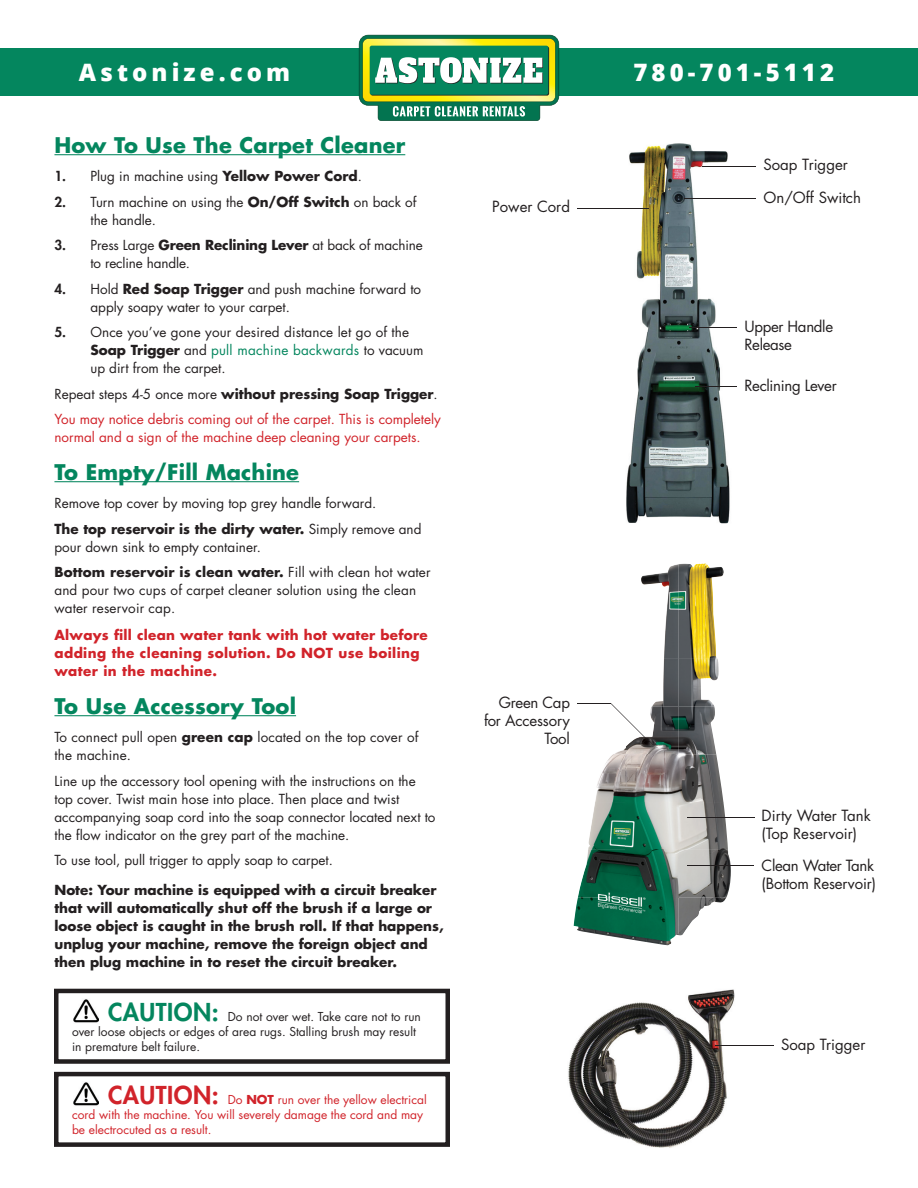
<style>
.page{position:relative;width:918px;height:1188px;background:#fff}
.page>*{position:absolute;margin:0;border:0;box-sizing:border-box;transform-origin:0 0}
.t1{font:800 24px "Open Sans";letter-spacing:.17em;color:#fff}
.t2{font:700 21px "Futura Std";letter-spacing:.01em;color:#04865e}
.t3{font:15px/18px "Futura Std";letter-spacing:-.01em;color:#231f20}
.t4{font:13.5px/18px "Futura Std";color:#231f20}
.t5{font:700 13.5px/18px "Futura Std";color:#231f20}
.t6{font:13.5px/25.5px "Futura Std";color:#d1232a}
.t7{font:700 13.5px/18px "Futura Std";letter-spacing:.03em;color:#d1232a}
.t8{font:12px/15px "Futura Std";color:#231f20}
.t9{font:12px/15px "Futura Std";color:#d1232a}
.s1{font-weight:800}
.s2{font-weight:700}
.s3{color:#04865e}
.s4{color:#231f20}
.s5{font-weight:700;color:#231f20}
.s6{font-weight:800;font-size:24px;color:#04865e}
.s7{font-weight:800;font-size:24px}
</style>
<div class="page">
<hr style="left:54px;top:154px;width:351px;height:1px;background:#04865e">
<hr style="left:54px;top:481px;width:245px;height:1px;background:#04865e">
<hr style="left:54px;top:715px;width:242px;height:1px;background:#04865e">
<div style="left:54px;top:989px;width:396px;height:75px;border:4px solid #231f20"></div>
<div style="left:54px;top:1072px;width:396px;height:75px;border:4px solid #231f20"></div>
<img style="left:73px;top:999px;width:26px;height:24px">
<img style="left:73px;top:1082px;width:26px;height:24px">
<img style="left:641px;top:563px;width:83px;height:48px">
<img style="left:664px;top:611px;width:54px;height:48px">
<img style="left:652px;top:659px;width:67px;height:48px">
<svg style="left:615px;top:747px;width:11px;height:7px"></svg>
<img style="left:626px;top:707px;width:90px;height:47px">
<img style="left:595px;top:754px;width:128px;height:48px">
<img style="left:588px;top:802px;width:140px;height:48px">
<img style="left:578px;top:850px;width:153px;height:48px">
<img style="left:574px;top:898px;width:52px;height:41px">
<img style="left:626px;top:898px;width:49px;height:47px">
<img style="left:678px;top:898px;width:48px;height:37px">
<img style="left:577px;top:143px;width:153px;height:380px">
<img style="left:568px;top:989px;width:167px;height:159px">
<hr style="left:578px;top:208px;width:71px;height:1px;background:#231f20">
<hr style="left:578px;top:703px;width:33px;height:1px;background:#231f20">
<svg style="left:611px;top:703px;width:37px;height:37px"></svg>
<hr style="left:684px;top:198px;width:72px;height:1px;background:#231f20">
<hr style="left:703px;top:166px;width:53px;height:1px;background:#231f20">
<hr style="left:687px;top:817px;width:67px;height:1px;background:#231f20">
<hr style="left:688px;top:866px;width:66px;height:1px;background:#231f20">
<hr style="left:715px;top:1045px;width:59px;height:1px;background:#231f20">
<hr style="left:690px;top:327px;width:47px;height:1px;background:#231f20">
<hr style="left:695px;top:386px;width:42px;height:1px;background:#231f20">
<div style="left:0;top:48px;width:918px;height:48px;background:#04865e"></div>
<svg style="left:359px;top:35px;width:200px;height:86px"></svg>
<h1 class="t1" style="left:79px;top:54px;width:213px">Astonize.com</h1>
<h1 class="t1" style="left:633px;top:54px;width:202px">780-701-5112</h1>
<h2 class="t2" style="left:54px;top:131px;width:352px">How To Use The Carpet Cleaner</h2>
<p class="t4" style="left:54px;top:167px;width:309px"><span class="s1">1.</span> Plug in machine using <span class="s2">Yellow Power Cord</span>.</p>
<p class="t4" style="left:90px;top:193px;width:328px;text-indent:-36px"><span class="s1">2.</span> Turn machine on using the <span class="s2">On/Off Switch</span> on back of the handle.</p>
<p class="t4" style="left:90px;top:236px;width:334px;text-indent:-36px"><span class="s1">3.</span> Press Large <span class="s2">Green Reclining Lever</span> at back of machine to recline handle.</p>
<p class="t4" style="left:90px;top:280px;width:332px;text-indent:-36px"><span class="s1">4.</span> Hold <span class="s2">Red Soap Trigger</span> and push machine forward to apply soapy water to your carpet.</p>
<p class="t4" style="left:90px;top:323px;width:334px;text-indent:-36px"><span class="s1">5.</span> Once you’ve gone your desired distance let go of the<br><span class="s2">Soap Trigger</span> and <span class="s3">pull machine backwards</span> to vacuum up dirt from the carpet.</p>
<p class="t6" style="left:54px;top:381px;width:388px"><span class="s4">Repeat steps 4-5 once more</span> <span class="s5">without pressing Soap Trigger</span><span class="s4">.<br></span>You may notice debris coming out of the carpet. This is completely</p>
<p class="t6" style="left:54px;top:425px;width:368px">normal and a sign of the machine deep cleaning your carpets.</p>
<h2 class="t2" style="left:54px;top:458px;width:246px">To Empty/Fill Machine</h2>
<p class="t4" style="left:54px;top:491px;width:369px;line-height:25.5px">Remove top cover by moving top grey handle forward.<br><span class="s2">The top reservoir is the dirty water.</span> Simply remove and</p>
<p class="t4" style="left:54px;top:534px;width:378px;line-height:25.5px">pour down sink to empty container.<br><span class="s2">Bottom reservoir is clean water.</span> Fill with clean hot water</p>
<p class="t4" style="left:54px;top:581px;width:363px">and pour two cups of carpet cleaner solution using the clean water reservoir cap.</p>
<p class="t7" style="left:54px;top:626px;width:375px">Always fill clean water tank with hot water before adding the cleaning solution. Do NOT use boiling water in the machine.</p>
<h2 class="t2" style="left:54px;top:692px;width:243px">To Use Accessory Tool</h2>
<p class="t4" style="left:54px;top:728px;width:366px">To connect pull open <span class="s2">green cap</span> located on the top cover of the machine.</p>
<p class="t4" style="left:54px;top:772px;width:383px">Line up the accessory tool opening with the instructions on the top cover. Twist main hose into place. Then place and twist accompanying soap cord into the soap connector located next to the flow indicator on the grey part of the machine.</p>
<p class="t4" style="left:54px;top:851px;width:280px">To use tool, pull trigger to apply soap to carpet.</p>
<p class="t5" style="left:54px;top:881px;width:391px">Note: Your machine is equipped with a circuit breaker that will automatically shut off the brush if a large or loose object is caught in the brush roll. If that happens, unplug your machine, remove the foreign object and then plug machine in to reset the circuit breaker.</p>
<p class="t8" style="left:72px;top:1009px;width:350px;text-indent:36px"><span class="s6">CAUTION:</span> Do not over wet. Take care not to run over loose objects or edges of area rugs. Stalling brush may result in premature belt failure.</p>
<p class="t9" style="left:72px;top:1092px;width:356px;text-indent:36px"><span class="s7">CAUTION:</span> Do <span class="s2">NOT</span> run over the yellow electrical cord with the machine. You will severely damage the cord and may be electrocuted as a result.</p>
<p class="t3" style="left:492px;top:198px;width:79px">Power Cord</p>
<p class="t3" style="left:484px;top:693px;width:87px;text-align:right">Green Cap for Accessory<br>Tool</p>
<p class="t3" style="left:764px;top:155px;width:86px">Soap Trigger</p>
<p class="t3" style="left:764px;top:189px;width:99px">On/Off Switch</p>
<p class="t3" style="left:744px;top:318px;width:90px">Upper Handle<br>Release</p>
<p class="t3" style="left:744px;top:376px;width:94px">Reclining Lever</p>
<p class="t3" style="left:762px;top:806px;width:111px">Dirty Water Tank (Top Reservoir)</p>
<p class="t3" style="left:762px;top:856px;width:116px">Clean Water Tank (Bottom Reservoir)</p>
<p class="t3" style="left:781px;top:1035px;width:86px">Soap Trigger</p>
</div>
